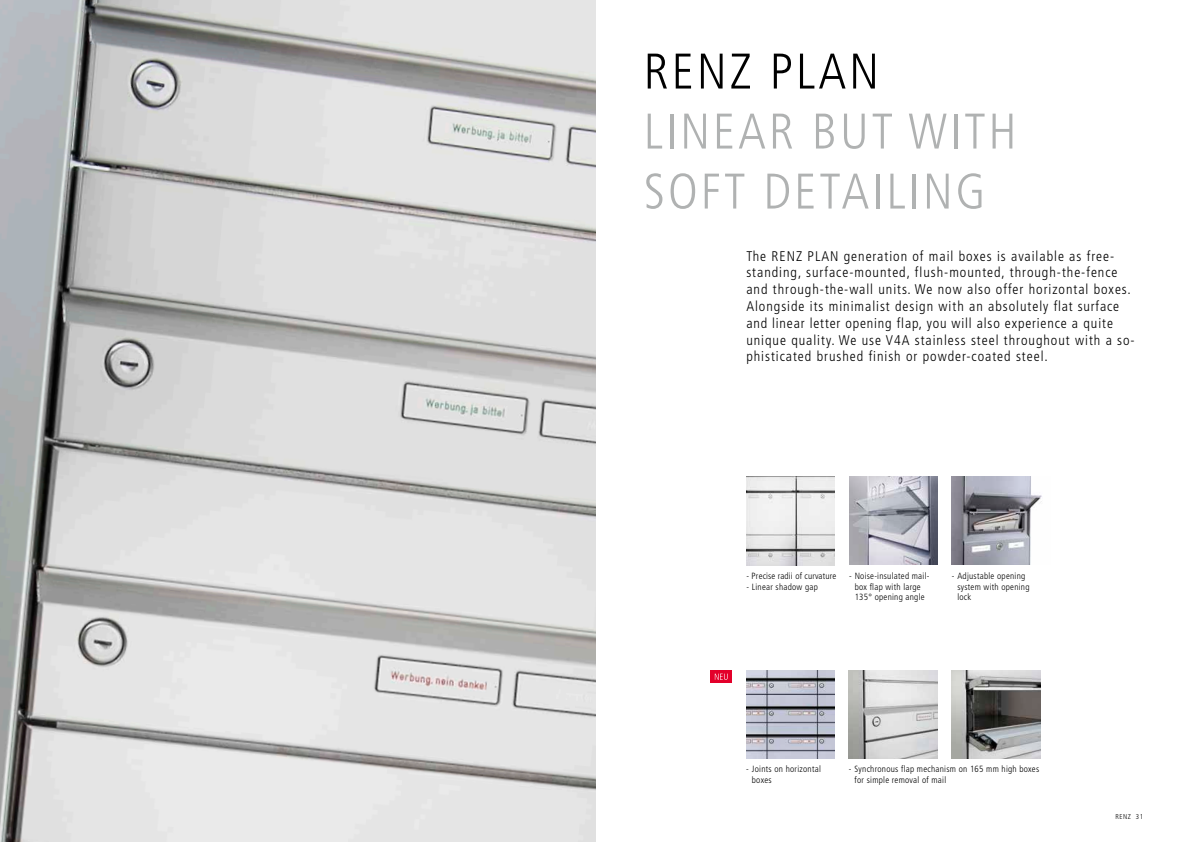
<style>
.page{position:relative;width:1191px;height:842px;background:#fff}
.page>*{position:absolute;margin:0;border:0;box-sizing:border-box;transform-origin:0 0}
.t1{font:300 condensed 50px/60px "Frutiger LT";letter-spacing:.06em;color:#b0b2b2}
.t2{font:300 condensed 50px "Frutiger LT";letter-spacing:.06em;color:#000}
.t3{font:300 condensed 14px/16.8px "Frutiger LT";letter-spacing:.07em;color:#000}
.t4{font:300 condensed 9px/10.8px "Frutiger LT";letter-spacing:.03em;color:#000}
.t5{font:300 condensed 7px "Frutiger LT";letter-spacing:.07em;color:#000}
</style>
<div class="page">
<img style="left:951px;top:476px;width:91px;height:89px">
<img style="left:849px;top:670px;width:88px;height:89px">
<img style="left:951px;top:670px;width:89px;height:89px">
<img style="left:849px;top:476px;width:88px;height:89px">
<img style="left:746px;top:670px;width:88px;height:89px">
<img style="left:746px;top:476px;width:89px;height:89px">
<div style="left:710px;top:670px;width:22px;height:13px;background:#e3002a"></div>
<svg style="left:715px;top:674px;width:12px;height:6px"></svg>
<img style="left:0;top:0;width:595px;height:842px">
<h1 class="t2" style="left:643px;top:43px;width:237px">RENz PLAN</h1>
<h1 class="t1" style="left:643px;top:102px;width:374px">LINEAR BUT WITH<br>SOFT DETAILING</h1>
<p class="t3" style="left:746px;top:247px;width:390px">The RENZ PLAN generation of mail boxes is available as free&shy;standing, surface-mounted, flush-mounted, through-the-fence and through-the-wall units. We now also offer horizontal boxes.<br>Alongside its minimalist design with an absolutely flat surface and linear letter opening flap, you will also experience a quite unique quality. We use V4A stainless steel throughout with a so&shy;phisticated brushed finish or powder-coated steel.</p>
<p class="t4" style="left:746px;top:570px;width:91px">- Precise radii of curvature</p>
<p class="t4" style="left:746px;top:581px;width:73px">- Linear shadow gap</p>
<p class="t4" style="left:849px;top:570px;width:82px;text-align:center">- Noise-insulated mail&shy;box flap with large<br>135° opening angle</p>
<p class="t4" style="left:957px;top:570px;width:74px;text-indent:-6px">- Adjustable opening system with opening lock</p>
<p class="t4" style="left:752px;top:764px;width:70px;text-indent:-6px">- Joints on horizontal boxes</p>
<p class="t4" style="left:854px;top:764px;width:186px;text-indent:-6px">- Synchronous flap mechanism on 165 mm high boxes for simple removal of mail</p>
<p class="t5" style="left:1115px;top:813px;width:29px">RENZ 31</p>
</div>
